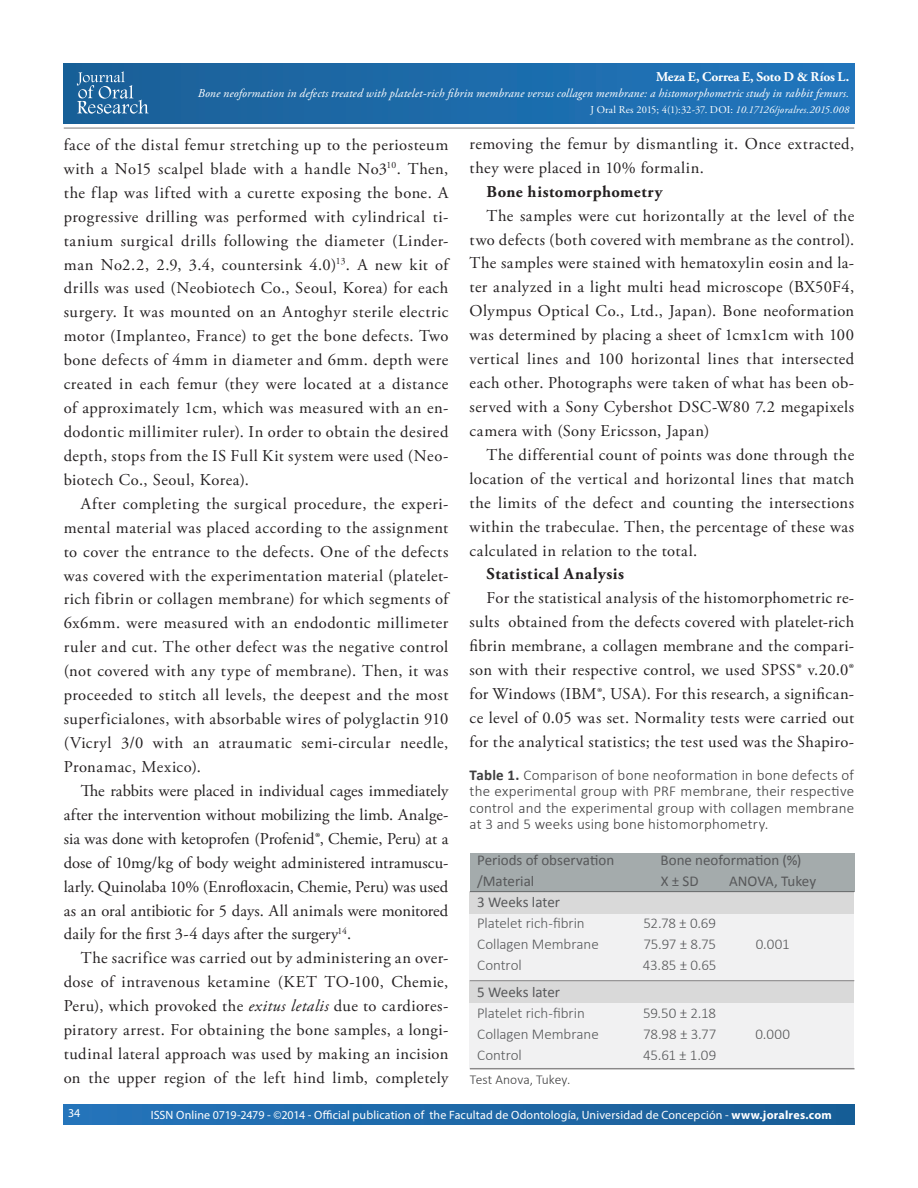
<style>
.page{position:relative;width:918px;height:1188px;background:#fff}
.page>*{position:absolute;margin:0;border:0;box-sizing:border-box;transform-origin:0 0}
.t1{font:16.5px/24px "Adobe Garamond Pro";letter-spacing:.025em;color:#231f20;text-align:justify}
.t2{font:700 16.5px "Adobe Garamond Pro";letter-spacing:.03em;color:#231f20}
.t3{font:300 15px/16.5px "Calibri";letter-spacing:.01em;color:#3e3e3f;text-align:justify}
.t4{font:300 15px "Calibri";letter-spacing:-.005em;color:#57585a}
.t5{font:15px "Calibri";letter-spacing:-.005em;color:#57585a}
.t6{font:700 13.5px "Adobe Garamond Pro";letter-spacing:-.01em;color:#fff}
.t7{font:300 13.5px "Calibri";letter-spacing:.005em;color:#3e3e3f}
.t8{font:italic 12px "Adobe Garamond Pro";letter-spacing:.015em;color:#fff}
.t9{font:12px "Myriad Pro";letter-spacing:.01em;color:#fff}
.t10{font:10.5px "Adobe Garamond Pro";letter-spacing:.015em;color:#fff}
.s1{font-style:italic}
.s2{font-weight:700}
</style>
<div class="page">
<div style="left:64px;top:64px;width:790px;height:59px;background:linear-gradient(to right,#1a5f97,#2176bd)"></div>
<svg style="left:77px;top:71px;width:72px;height:43px;background:#407baa"></svg>
<hr style="left:64px;top:127px;width:790px;height:2px;background:#231f20">
<div style="left:64px;top:1105px;width:790px;height:19px;background:linear-gradient(to right,#2574bb,#195d95)"></div>
<div style="left:470px;top:892px;width:384px;height:88px;background:#f1f1f2"></div>
<div style="left:470px;top:980px;width:384px;height:89px;background:#f1f1f2"></div>
<div style="left:470px;top:853px;width:384px;height:39px;background:#a4abac"></div>
<div style="left:470px;top:981px;width:384px;height:21px;background:#d9d9d9"></div>
<div style="left:470px;top:892px;width:384px;height:21px;background:#d9d9d9"></div>
<hr style="left:470px;top:891px;width:384px;height:1px;background:#231f20">
<hr style="left:470px;top:980px;width:384px;height:1px;background:#231f20">
<hr style="left:470px;top:1068px;width:385px;height:1px;background:#231f20">
<p class="t6" style="left:656px;top:69px;width:195px">Meza E, Correa E, Soto D &amp; Ríos L.</p>
<p class="t10" style="left:590px;top:103px;width:260px">J Oral Res 2015; 4(1):32-37. DOI: <span class="s1">10.17126/joralres.2015.008</span></p>
<p class="t8" style="left:198px;top:86px;width:653px">Bone neoformation in defects treated with platelet-rich fibrin membrane versus collagen membrane: a histomorphometric study in rabbit femurs.</p>
<p class="t1" style="left:64px;top:133px;width:386px">face of the distal femur stretching up to the periosteum with a No15 scalpel blade with a handle No3<sup>10</sup>. Then, the flap was lifted with a curette exposing the bone. A progressive drilling was performed with cylindrical ti&shy;tanium surgical drills following the diameter (Linder&shy;man No2.2, 2.9, 3.4, countersink 4.0)<sup>13</sup>. A new kit of drills was used (Neobiotech Co., Seoul, Korea) for each surgery. It was mounted on an Antoghyr sterile electric motor (Implanteo, France) to get the bone defects. Two bone defects of 4mm in diameter and 6mm. depth were created in each femur (they were located at a distance of approximately 1cm, which was measured with an en&shy;dodontic millimiter ruler). In order to obtain the desired depth, stops from the IS Full Kit system were used (Neo&shy;biotech Co., Seoul, Korea).</p>
<p class="t1" style="left:64px;top:492px;width:386px;text-indent:17px">After completing the surgical procedure, the experi&shy;mental material was placed according to the assignment to cover the entrance to the defects. One of the defects was covered with the experimentation material (platelet&shy;rich fibrin or collagen membrane) for which segments of 6x6mm. were measured with an endodontic millimeter ruler and cut. The other defect was the negative control (not covered with any type of membrane). Then, it was proceeded to stitch all levels, the deepest and the most superficialones, with absorbable wires of polyglactin 910 (Vicryl 3/0 with an atraumatic semi-circular needle, Pronamac, Mexico).</p>
<p class="t1" style="left:64px;top:779px;width:386px;text-indent:17px">The rabbits were placed in individual cages immediately after the intervention without mobilizing the limb. Analge&shy;sia was done with ketoprofen (Profenid®, Chemie, Peru) at a dose of 10mg/kg of body weight administered intramuscu&shy;larly. Quinolaba 10% (Enrofloxacin, Chemie, Peru) was used as an oral antibiotic for 5 days. All animals were monitored daily for the first 3-4 days after the surgery<sup>14</sup>.</p>
<p class="t1" style="left:64px;top:947px;width:386px;text-indent:17px">The sacrifice was carried out by administering an over&shy;dose of intravenous ketamine (KET TO-100, Chemie, Peru), which provoked the <span class="s1">exitus letalis</span> due to cardiores&shy;piratory arrest. For obtaining the bone samples, a longi&shy;tudinal lateral approach was used by making an incision on the upper region of the left hind limb, completely</p>
<p class="t1" style="left:470px;top:132px;width:386px">removing the femur by dismantling it. Once extracted, they were placed in 10% formalin.</p>
<p class="t2" style="left:487px;top:182px;width:177px">Bone histomorphometry</p>
<p class="t1" style="left:470px;top:204px;width:386px;text-indent:17px">The samples were cut horizontally at the level of the two defects (both covered with membrane as the control).<br>The samples were stained with hematoxylin eosin and la&shy;ter analyzed in a light multi head microscope (BX50F4, Olympus Optical Co., Ltd., Japan). Bone neoformation was determined by placing a sheet of 1cmx1cm with 100 vertical lines and 100 horizontal lines that intersected each other. Photographs were taken of what has been ob&shy;served with a Sony Cybershot DSC-W80 7.2 megapixels camera with (Sony Ericsson, Japan)</p>
<p class="t1" style="left:470px;top:443px;width:386px;text-indent:17px">The differential count of points was done through the location of the vertical and horizontal lines that match the limits of the defect and counting the intersections within the trabeculae. Then, the percentage of these was calculated in relation to the total.</p>
<p class="t2" style="left:487px;top:565px;width:139px">Statistical Analysis</p>
<p class="t1" style="left:470px;top:587px;width:386px;text-indent:17px">For the statistical analysis of the histomorphometric re&shy;sults obtained from the defects covered with platelet-rich fibrin membrane, a collagen membrane and the compari&shy;son with their respective control, we used SPSS® v.20.0® for Windows (IBM®, USA). For this research, a significan&shy;ce level of 0.05 was set. Normality tests were carried out for the analytical statistics; the test used was the Shapiro-</p>
<p class="t3" style="left:470px;top:766px;width:386px"><span class="s2">Table 1.</span> Comparison of bone neoformation in bone defects of the experimental group with PRF membrane, their respective control and the experimental group with collagen membrane at 3 and 5 weeks using bone histomorphometry.</p>
<p class="t5" style="left:477px;top:849px;width:139px">Periods of observation</p>
<p class="t5" style="left:661px;top:849px;width:142px">Bone neoformation (%)</p>
<p class="t5" style="left:477px;top:870px;width:59px">/Material</p>
<p class="t5" style="left:661px;top:870px;width:39px">X ± SD</p>
<p class="t5" style="left:729px;top:870px;width:88px">ANOVA, Tukey</p>
<p class="t5" style="left:477px;top:891px;width:84px">3 Weeks later</p>
<p class="t4" style="left:477px;top:913px;width:109px">Platelet rich-fibrin</p>
<p class="t4" style="left:643px;top:913px;width:74px">52.78 ± 0.69</p>
<p class="t4" style="left:477px;top:934px;width:123px">Collagen Membrane</p>
<p class="t4" style="left:643px;top:934px;width:74px">75.97 ± 8.75</p>
<p class="t4" style="left:756px;top:934px;width:35px">0.001</p>
<p class="t4" style="left:477px;top:955px;width:46px">Control</p>
<p class="t4" style="left:643px;top:955px;width:75px">43.85 ± 0.65</p>
<p class="t5" style="left:477px;top:982px;width:84px">5 Weeks later</p>
<p class="t4" style="left:477px;top:1004px;width:109px">Platelet rich-fibrin</p>
<p class="t4" style="left:643px;top:1004px;width:74px">59.50 ± 2.18</p>
<p class="t4" style="left:477px;top:1025px;width:123px">Collagen Membrane</p>
<p class="t4" style="left:643px;top:1025px;width:75px">78.98 ± 3.77</p>
<p class="t4" style="left:755px;top:1025px;width:36px">0.000</p>
<p class="t4" style="left:477px;top:1046px;width:46px">Control</p>
<p class="t4" style="left:643px;top:1046px;width:75px">45.61 ± 1.09</p>
<p class="t7" style="left:470px;top:1072px;width:102px">Test Anova, Tukey.</p>
<p class="t9" style="left:68px;top:1106px;width:14px">34</p>
<p class="t9" style="left:151px;top:1107px;width:683px">ISSN Online 0719-2479 - ©2014 - Official publication of the Facultad de Odontología, Universidad de Concepción - <span class="s2">www.joralres.com</span></p>
</div>
